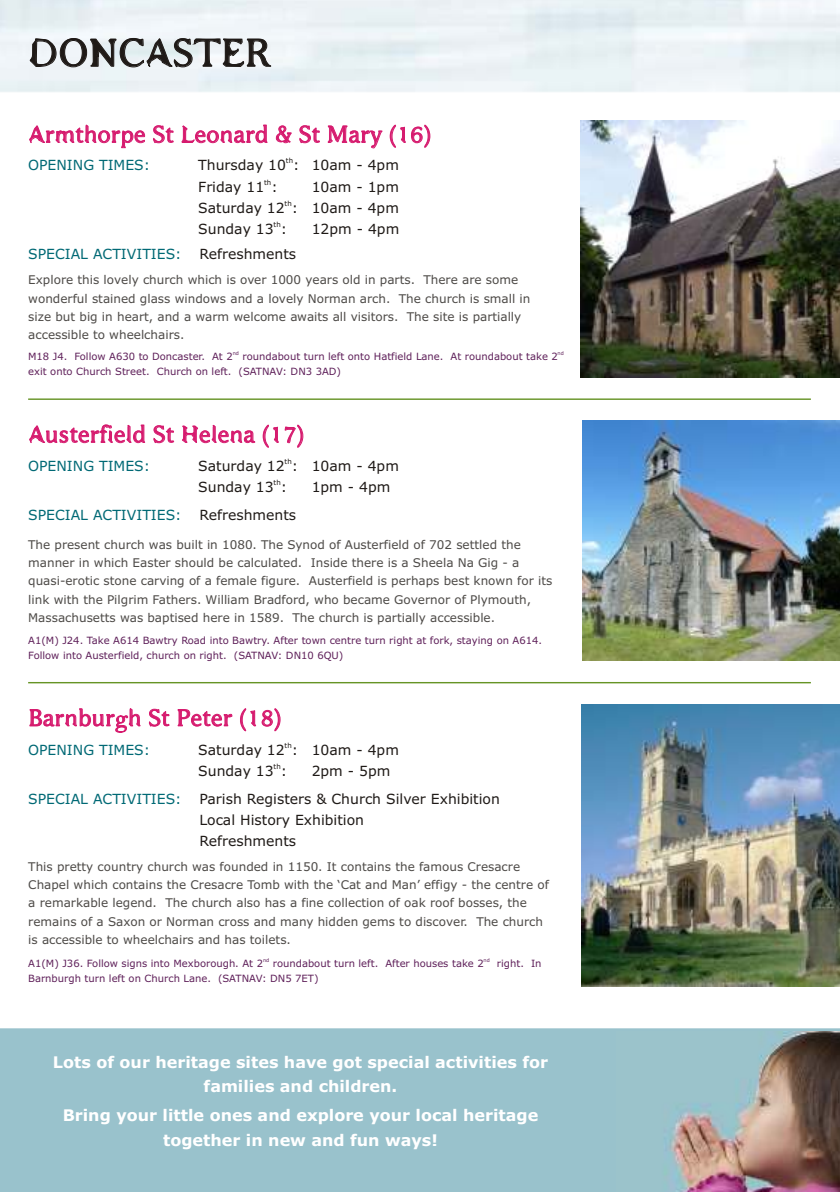
<style>
.page{position:relative;width:840px;height:1192px;background:#fff}
.page>*{position:absolute;margin:0;border:0;box-sizing:border-box;transform-origin:0 0}
.t1{font:40px "Bajsmaskin";color:#1f1a17}
.t2{font:24px "Bajsmaskin";color:#d61a6e}
.t3{font:700 16px/24.4px "Verdana";color:#fff;text-align:center}
.t4{font:14px/21.2px "Verdana";color:#1f1a17}
.t5{font:14px "Verdana";color:#006975}
.t6{font:12px/18.2px "Verdana";color:#4d4a47}
.t7{font:10px/15.2px "Verdana";color:#5e1f59}
.t8{font:7px "Verdana";color:#1f1a17}
.t9{font:5px "Verdana";color:#5e1f59}
</style>
<div class="page">
<svg style="left:0;top:0;width:840px;height:92px"></svg>
<hr style="left:28px;top:398px;width:783px;height:2px;background:#669426">
<hr style="left:28px;top:682px;width:783px;height:1px;background:#669426">
<img style="left:581px;top:121px;width:259px;height:257px">
<img style="left:582px;top:421px;width:258px;height:239px">
<img style="left:582px;top:705px;width:258px;height:281px">
<div style="left:0;top:1029px;width:840px;height:163px;background:#99c2cc"></div>
<img style="left:616px;top:1031px;width:224px;height:161px">
<h1 class="t1" style="left:28px;top:30px;width:244px">DONCASTER</h1>
<h2 class="t2" style="left:28px;top:121px;width:404px">Armthorpe St Leonard &amp; St Mary (16)</h2>
<p class="t5" style="left:28px;top:160px;width:124px">OPENING TIMES:</p>
<p class="t8" style="left:286px;top:158px;width:9px">th</p>
<p class="t4" style="left:198px;top:156px;width:202px">Thursday 10 : 10am - 4pm</p>
<p class="t8" style="left:264px;top:179px;width:9px">th</p>
<p class="t4" style="left:198px;top:177px;width:81px">Friday 11 :</p>
<p class="t4" style="left:312px;top:177px;width:89px">10am - 1pm</p>
<p class="t8" style="left:285px;top:201px;width:9px">th</p>
<p class="t4" style="left:198px;top:198px;width:202px">Saturday 12 : 10am - 4pm</p>
<p class="t8" style="left:274px;top:222px;width:9px">th</p>
<p class="t4" style="left:198px;top:220px;width:90px">Sunday 13 :</p>
<p class="t4" style="left:312px;top:220px;width:89px">12pm - 4pm</p>
<p class="t5" style="left:28px;top:249px;width:155px">SPECIAL ACTIVITIES:</p>
<p class="t4" style="left:199px;top:245px;width:98px">Refreshments</p>
<p class="t6" style="left:28px;top:272px;width:504px">Explore this lovely church which is over 1000 years old in parts. There are some wonderful stained glass windows and a lovely Norman arch. The church is small in size but big in heart, and a warm welcome awaits all visitors. The site is partially accessible to wheelchairs.</p>
<p class="t9" style="left:233px;top:351px;width:8px">nd</p>
<p class="t9" style="left:558px;top:351px;width:8px">nd</p>
<p class="t7" style="left:28px;top:349px;width:531px">M18 J4. Follow A630 to Doncaster. At 2 roundabout turn left onto Hatfield Lane. At roundabout take 2 exit onto Church Street. Church on left. (SATNAV: DN3 3AD)</p>
<h2 class="t2" style="left:28px;top:421px;width:277px">Austerfield St Helena (17)</h2>
<p class="t5" style="left:28px;top:460px;width:124px">OPENING TIMES:</p>
<p class="t8" style="left:285px;top:459px;width:9px">th</p>
<p class="t4" style="left:198px;top:457px;width:202px">Saturday 12 : 10am - 4pm</p>
<p class="t8" style="left:274px;top:480px;width:9px">th</p>
<p class="t4" style="left:198px;top:478px;width:90px">Sunday 13 :</p>
<p class="t4" style="left:312px;top:478px;width:80px">1pm - 4pm</p>
<p class="t5" style="left:28px;top:510px;width:155px">SPECIAL ACTIVITIES:</p>
<p class="t4" style="left:199px;top:506px;width:98px">Refreshments</p>
<p class="t6" style="left:28px;top:536px;width:526px">The present church was built in 1080. The Synod of Austerfield of 702 settled the manner in which Easter should be calculated. Inside there is a Sheela Na Gig - a quasi-erotic stone carving of a female figure. Austerfield is perhaps best known for its link with the Pilgrim Fathers. William Bradford, who became Governor of Plymouth, Massachusetts was baptised here in 1589. The church is partially accessible.</p>
<p class="t7" style="left:28px;top:633px;width:515px">A1(M) J24. Take A614 Bawtry Road into Bawtry. After town centre turn right at fork, staying on A614.<br>Follow into Austerfield, church on right. (SATNAV: DN10 6QU)</p>
<h2 class="t2" style="left:28px;top:704px;width:255px">Barnburgh St Peter (18)</h2>
<p class="t5" style="left:28px;top:744px;width:124px">OPENING TIMES:</p>
<p class="t8" style="left:285px;top:742px;width:9px">th</p>
<p class="t4" style="left:198px;top:740px;width:202px">Saturday 12 : 10am - 4pm</p>
<p class="t8" style="left:274px;top:764px;width:9px">th</p>
<p class="t4" style="left:198px;top:761px;width:90px">Sunday 13 :</p>
<p class="t4" style="left:312px;top:761px;width:80px">2pm - 5pm</p>
<p class="t5" style="left:28px;top:793px;width:155px">SPECIAL ACTIVITIES:</p>
<p class="t4" style="left:199px;top:789px;width:302px">Parish Registers &amp; Church Silver Exhibition<br>Local History Exhibition<br>Refreshments</p>
<p class="t6" style="left:28px;top:858px;width:522px">This pretty country church was founded in 1150. It contains the famous Cresacre Chapel which contains the Cresacre Tomb with the ‘Cat and Man’ effigy - the centre of a remarkable legend. The church also has a fine collection of oak roof bosses, the remains of a Saxon or Norman cross and many hidden gems to discover. The church is accessible to wheelchairs and has toilets.</p>
<p class="t9" style="left:263px;top:958px;width:8px">nd</p>
<p class="t9" style="left:484px;top:958px;width:8px">nd</p>
<p class="t7" style="left:28px;top:956px;width:457px">A1(M) J36. Follow signs into Mexborough. At 2 roundabout turn left. After houses take 2</p>
<p class="t7" style="left:497px;top:956px;width:46px">right. In</p>
<p class="t7" style="left:28px;top:972px;width:292px">Barnburgh turn left on Church Lane. (SATNAV: DN5 7ET)</p>
<h3 class="t3" style="left:53px;top:1051px;width:497px">Lots of our heritage sites have got special activities for families and children.</h3>
<h3 class="t3" style="left:63px;top:1105px;width:477px">Bring your little ones and explore your local heritage together in new and fun ways!</h3>
</div>
